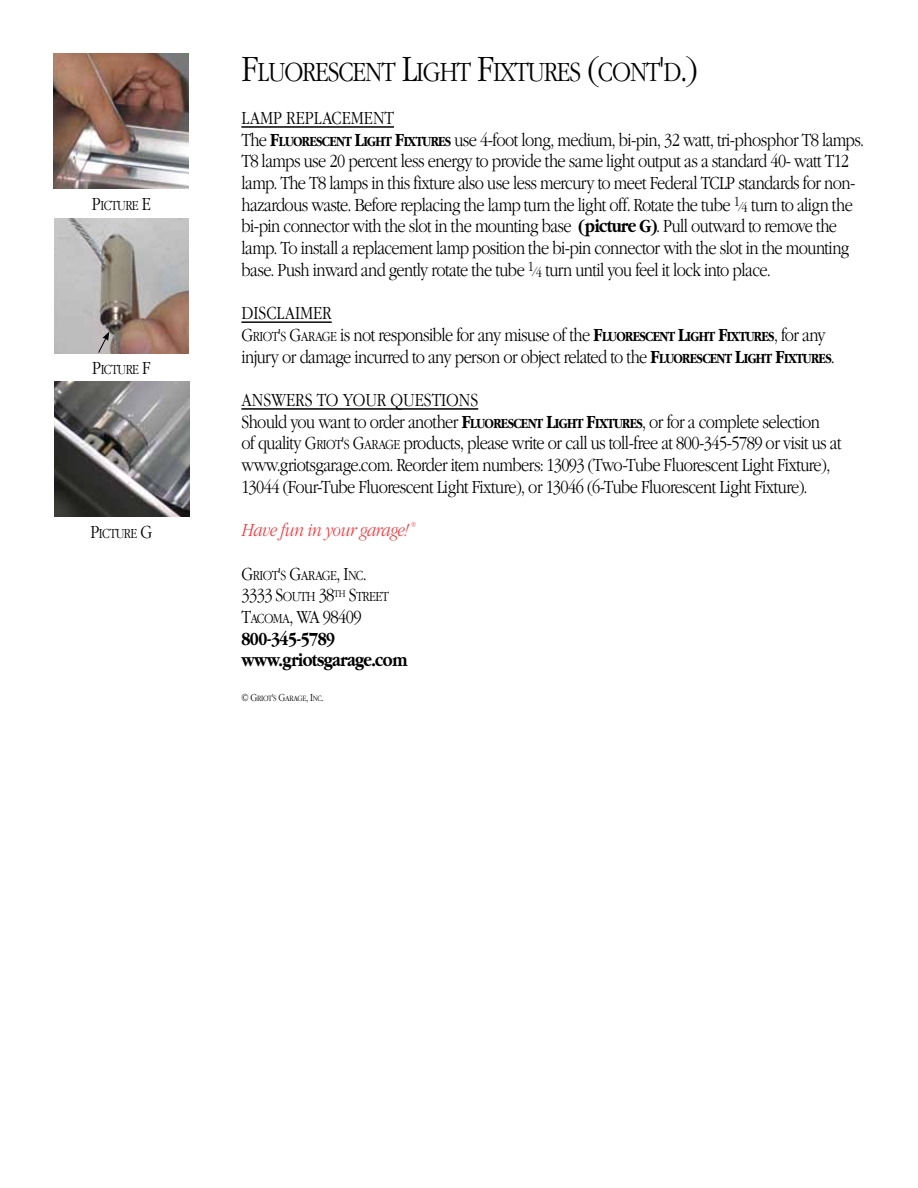
<style>
.page{position:relative;width:918px;height:1188px;background:#fff}
.page>*{position:absolute;margin:0;border:0;box-sizing:border-box;transform-origin:0 0}
.t1{font:27px "Garamond Lit ITC";letter-spacing:-.045em;color:#000;scale:.85 1}
.t2{font:18px/21.8px "Garamond Lit ITC";letter-spacing:-.035em;color:#000;scale:.85 1}
.t3{font:700 18px/21.8px "Garamond Lit ITC";letter-spacing:-.035em;color:#000;scale:.85 1}
.t4{font:italic 18px "Garamond Lit ITC";letter-spacing:-.035em;color:#ef3e42;scale:.85 1}
.t5{font:700 18px "Garamond Lit ITC";letter-spacing:-.035em;color:#000;scale:.85 1}
.t6{font:13.5px/21.8px "Garamond Lit ITC";letter-spacing:-.045em;color:#000;scale:.85 1}
.t7{font:7.8px "Garamond Lit ITC";letter-spacing:-.045em;color:#000;scale:.85 1}
.s1{font-size:18px}
.s2{font-size:36px}
.s3{font-weight:700}
.s4{font-weight:700;font-size:13.5px}
.s5{font-size:13.5px}
.s6{font-style:inherit}
.s7{font-weight:400}
.s8{font-weight:400;font-size:13.5px}
.s9{font-size:10.5px}
</style>
<div class="page">
<img style="left:54px;top:54px;width:135px;height:135px">
<img style="left:54px;top:382px;width:135px;height:135px">
<img style="left:54px;top:219px;width:135px;height:135px">
<svg style="left:98px;top:332px;width:11px;height:21px"></svg>
<hr style="left:241px;top:127px;width:153px;height:1px;background:#000">
<hr style="left:241px;top:322px;width:91px;height:1px;background:#000">
<hr style="left:241px;top:409px;width:237px;height:1px;background:#000">
<p class="t6" style="left:92px;top:195px;width:70px"><span class="s1">P</span>ICTURE <span class="s1">E</span></p>
<p class="t6" style="left:92px;top:359px;width:70px"><span class="s1">P</span>ICTURE <span class="s1">F</span></p>
<p class="t6" style="left:90px;top:522px;width:73px"><span class="s1">P</span>ICTURE <span class="s1">G</span></p>
<h1 class="t1" style="left:241px;top:57px;width:538px"><span class="s2">F</span>LUORESCENT <span class="s2">L</span>IGHT <span class="s2">F</span>IXTURES <span class="s2">(</span>CONT<span class="s2">'</span>D<span class="s2">.)</span></h1>
<p class="t2" style="left:241px;top:107px;width:734px">Lamp Replacement<br>The <span class="s3">F</span><span class="s4">LUORESCENT</span> <span class="s3">L</span><span class="s4">IGHT</span> <span class="s3">F</span><span class="s4">IXTURES</span> use 4-foot long, medium, bi-pin, 32 watt, tri-phosphor T8 lamps.<br>T8 lamps use 20 percent less energy to provide the same light output as a standard 40- watt T12 lamp. The T8 lamps in this fixture also use less mercury to meet Federal TCLP standards for non&shy;hazardous waste. Before replacing the lamp turn the light off. Rotate the tube <sup>1</sup><span class="s5">⁄</span><sub>4</sub> turn to align the bi-pin connector with the slot in the mounting base <span class="s3">(picture G)</span>. Pull outward to remove the lamp. To install a replacement lamp position the bi-pin connector with the slot in the mounting base. Push inward and gently rotate the tube <sup>1</sup><span class="s5">⁄</span><sub>4</sub> turn until you feel it lock into place.</p>
<p class="t2" style="left:241px;top:303px;width:699px">Disclaimer<br><span class="s6">G</span><span class="s5">RIOT</span><span class="s6">'</span><span class="s5">S</span> <span class="s6">G</span><span class="s5">ARAGE</span> is not responsible for any misuse of the <span class="s3">F</span><span class="s4">LUORESCENT</span> <span class="s3">L</span><span class="s4">IGHT</span> <span class="s3">F</span><span class="s4">IXTURES</span>, for any injury or damage incurred to any person or object related to the <span class="s3">F</span><span class="s4">LUORESCENT</span> <span class="s3">L</span><span class="s4">IGHT</span> <span class="s3">F</span><span class="s4">IXTURES</span>.</p>
<p class="t2" style="left:241px;top:389px;width:707px">Answers to Your Questions<br>Should you want to order another <span class="s3">F</span><span class="s4">LUORESCENT</span> <span class="s3">L</span><span class="s4">IGHT</span> <span class="s3">F</span><span class="s4">IXTURES</span>, or for a complete selection<br>of quality <span class="s6">G</span><span class="s5">RIOT</span><span class="s6">'</span><span class="s5">S</span> <span class="s6">G</span><span class="s5">ARAGE</span> products, please write or call us toll-free at 800-345-5789 or visit us at www.griotsgarage.com. Reorder item numbers: 13093 (Two-Tube Fluorescent Light Fixture), 13044 (Four-Tube Fluorescent Light Fixture), or 13046 (6-Tube Fluorescent Light Fixture).</p>
<p class="t4" style="left:242px;top:520px;width:206px">Have fun in your garage! <sup>®</sup></p>
<p class="t6" style="left:241px;top:564px;width:175px"><span class="s1">G</span>RIOT<span class="s1">'</span>S <span class="s1">G</span>ARAGE<span class="s1">, I</span>NC<span class="s1">.<br>3333 S</span>OUTH <span class="s1">38</span><sup>TH</sup> <span class="s1">S</span>TREET</p>
<p class="t3" style="left:241px;top:606px;width:143px"><span class="s7">T</span><span class="s8">ACOMA</span><span class="s7">, WA 98409<br></span>800-345-5789</p>
<p class="t5" style="left:241px;top:650px;width:197px">www.griotsgarage.com</p>
<p class="t7" style="left:241px;top:694px;width:98px"><span class="s9">© G</span>RIOT<span class="s9">'</span>S <span class="s9">G</span>ARAGE<span class="s9">, I</span>NC<span class="s9">.</span></p>
</div>
